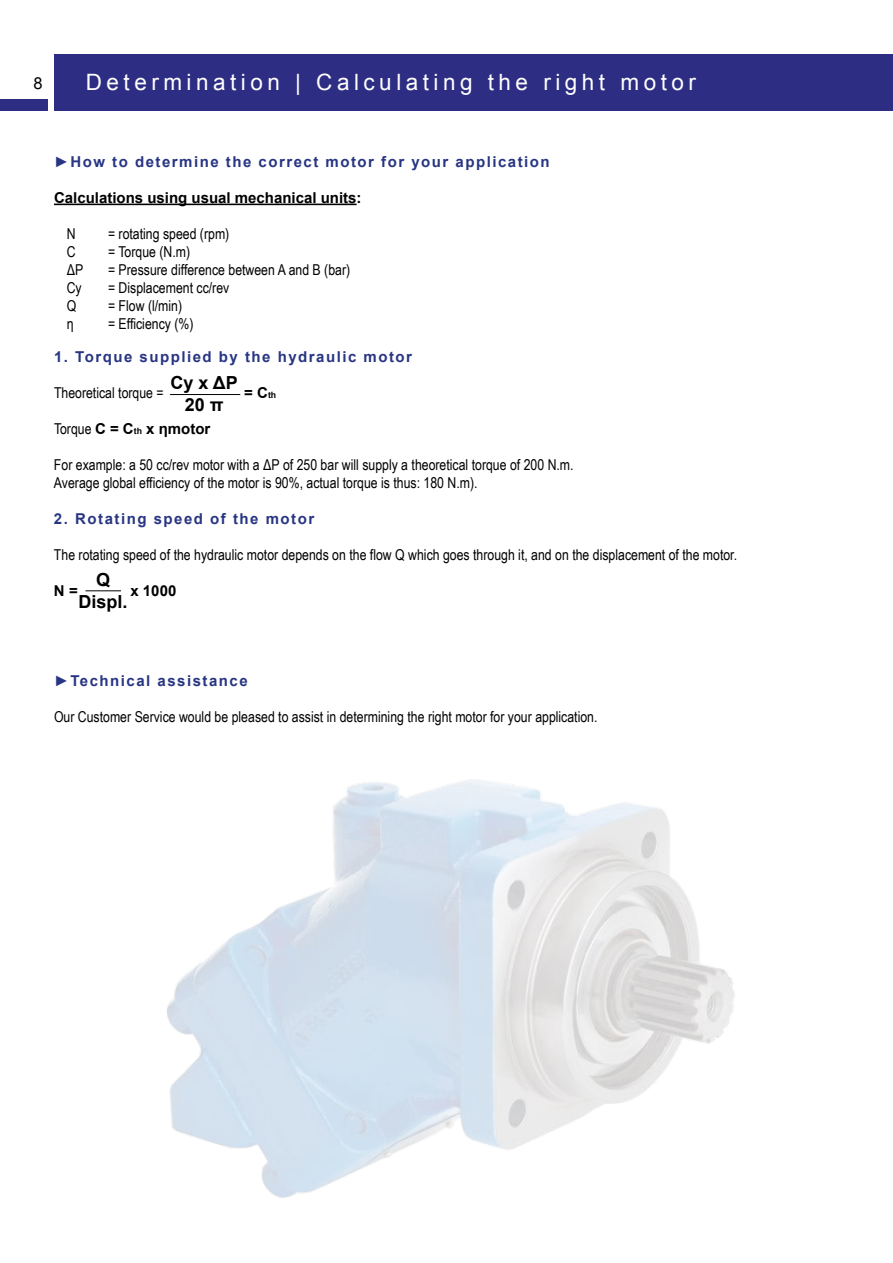
<style>
.page{position:relative;width:893px;height:1263px;background:#fff}
.page>*{position:absolute;margin:0;border:0;box-sizing:border-box;transform-origin:0 0}
.t1{font:22.5px "Arial";letter-spacing:.2em;color:#fff}
.t2{font:700 18px/21.6px "Arial";color:#000;text-align:center}
.t3{font:16.5px "Arial";color:#000}
.t4{font:15px/18px "Arial Narrow";color:#000}
.t5{font:700 15px "Arial";letter-spacing:.1em;color:#283583}
.t6{font:700 15px "Arial";color:#000}
.s1{font-size:8.7px}
.s2{font-family:"Arial Narrow";font-weight:400}
</style>
<div class="page">
<div style="left:0;top:99px;width:47px;height:12px;background:#2d2e83"></div>
<div style="left:54px;top:54px;width:839px;height:56px;background:#2d2e83"></div>
<hr style="left:54px;top:204px;width:303px;height:1px;background:#000">
<hr style="left:170px;top:394px;width:70px;height:1px;background:#000">
<hr style="left:85px;top:590px;width:36px;height:1px;background:#000">
<img style="left:167px;top:779px;width:568px;height:419px">
<p class="t3" style="left:33px;top:72px;width:11px">8</p>
<h1 class="t1" style="left:86px;top:67px;width:611px">Determination | Calculating the right motor</h1>
<p class="t5" style="left:54px;top:151px;width:497px">►How to determine the correct motor for your application</p>
<p class="t6" style="left:54px;top:187px;width:309px">Calculations using usual mechanical units:</p>
<p class="t4" style="left:67px;top:224px;width:10px">N</p>
<p class="t4" style="left:108px;top:224px;width:123px">= rotating speed (rpm)</p>
<p class="t4" style="left:67px;top:242px;width:10px">C</p>
<p class="t4" style="left:108px;top:242px;width:84px">= Torque (N.m)</p>
<p class="t4" style="left:67px;top:260px;width:18px">ΔP</p>
<p class="t4" style="left:108px;top:260px;width:244px">= Pressure difference between A and B (bar)</p>
<p class="t4" style="left:67px;top:278px;width:17px">Cy</p>
<p class="t4" style="left:108px;top:278px;width:123px">= Displacement cc/rev</p>
<p class="t4" style="left:67px;top:296px;width:11px">Q</p>
<p class="t4" style="left:108px;top:296px;width:76px">= Flow (l/min)</p>
<p class="t4" style="left:67px;top:314px;width:8px">η</p>
<p class="t4" style="left:108px;top:314px;width:87px">= Efficiency (%)</p>
<p class="t5" style="left:54px;top:346px;width:360px">1. Torque supplied by the hydraulic motor</p>
<p class="t4" style="left:54px;top:383px;width:111px">Theoretical torque =</p>
<p class="t6" style="left:244px;top:382px;width:34px">= C<span class="s1">th</span></p>
<p class="t6" style="left:54px;top:418px;width:158px"><span class="s2">Torque</span> C = C<span class="s1">th</span> x ηmotor</p>
<p class="t4" style="left:54px;top:455px;width:521px">For example: a 50 cc/rev motor with a ΔP of 250 bar will supply a theoretical torque of 200 N.m.<br>Average global efficiency of the motor is 90%, actual torque is thus: 180 N.m).</p>
<p class="t5" style="left:54px;top:508px;width:262px">2. Rotating speed of the motor</p>
<p class="t4" style="left:54px;top:545px;width:682px">The rotating speed of the hydraulic motor depends on the flow Q which goes through it, and on the displacement of the motor.</p>
<p class="t6" style="left:54px;top:580px;width:25px">N =</p>
<p class="t6" style="left:130px;top:580px;width:47px">x 1000</p>
<p class="t2" style="left:171px;top:373px;width:69px">Cy x ΔP<br>20 π</p>
<p class="t2" style="left:79px;top:569px;width:51px">Q<br>Displ.</p>
<p class="t5" style="left:54px;top:670px;width:195px">►Technical assistance</p>
<p class="t4" style="left:54px;top:707px;width:545px">Our Customer Service would be pleased to assist in determining the right motor for your application.</p>
</div>
